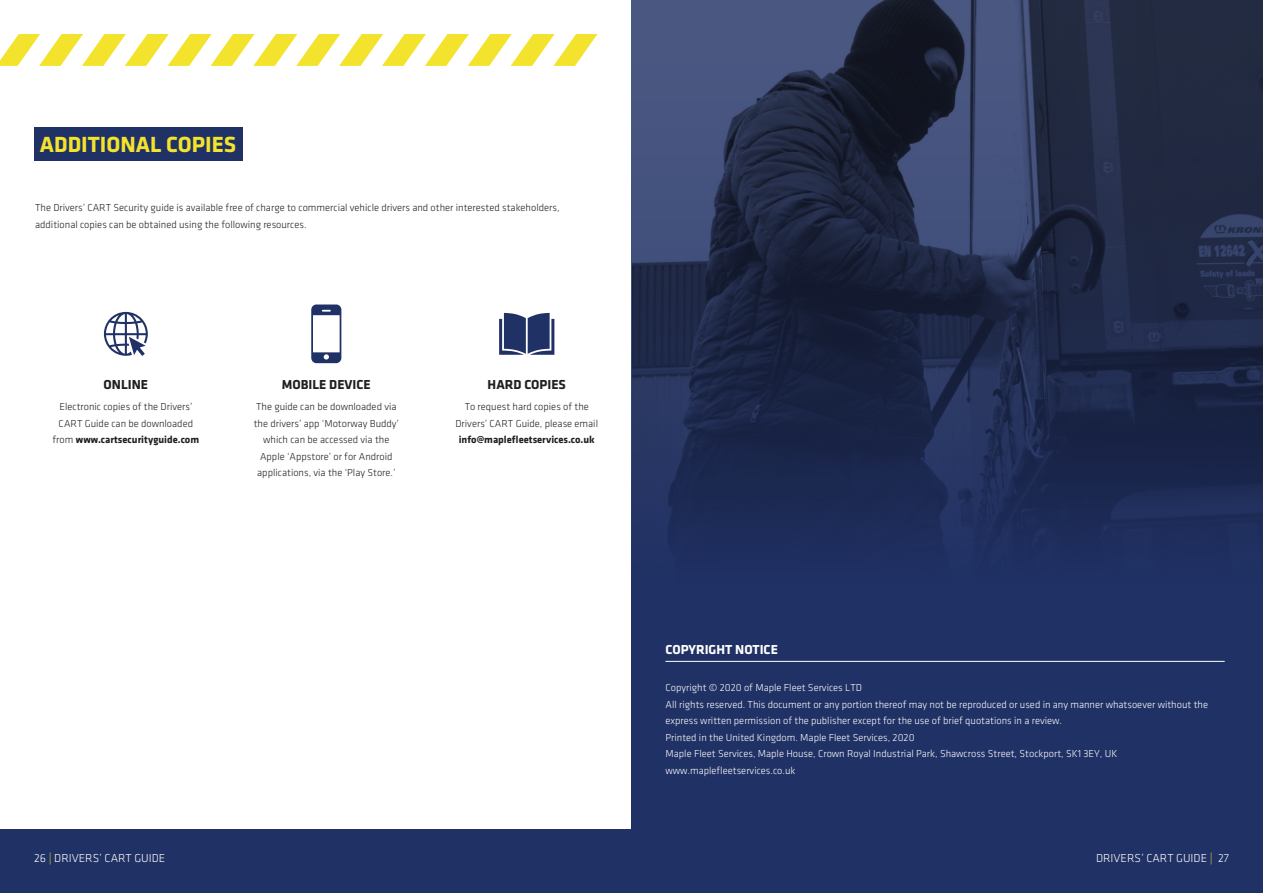
<style>
.page{position:relative;width:1263px;height:893px;background:#fff}
.page>*{position:absolute;margin:0;border:0;box-sizing:border-box;transform-origin:0 0}
.t1{font:700 22.8px "Klavika";color:#f3e32c}
.t2{font:700 13.5px "Klavika";color:#231f20}
.t3{font:700 13.5px "Klavika";color:#fff}
.t4{font:300 12px "Klavika";color:#fff}
.t5{font:300 10.5px/16.5px "Klavika";color:#231f20;text-align:center}
.t6{font:300 10.5px/16.5px "Klavika";color:#fff}
.t7{font:700 10.5px "Klavika";color:#231f20}
.s1{font-weight:700}
.s2{color:#f3e32c}
</style>
<div class="page">
<svg style="left:631px;top:0;width:632px;height:829px;background:#232f56"></svg>
<svg style="left:0;top:34px;width:597px;height:32px"></svg>
<div style="left:0;top:829px;width:1263px;height:64px;background:#203165"></div>
<div style="left:34px;top:128px;width:208px;height:33px;background:#203165"></div>
<svg style="left:104px;top:312px;width:44px;height:44px"></svg>
<svg style="left:311px;top:304px;width:30px;height:59px"></svg>
<svg style="left:499px;top:313px;width:55px;height:42px;background:#475580"></svg>
<hr style="left:665px;top:661px;width:560px;height:1px;background:#fff">
<h1 class="t1" style="left:40px;top:132px;width:198px">ADDITIONAL COPIES</h1>
<p class="t5" style="left:35px;top:200px;width:526px;text-align:left">The Drivers’ CART Security guide is available free of charge to commercial vehicle drivers and other interested stakeholders, additional copies can be obtained using the following resources.</p>
<p class="t2" style="left:104px;top:377px;width:46px">ONLINE</p>
<p class="t5" style="left:53px;top:398px;width:148px">Electronic copies of the Drivers’<br>CART Guide can be downloaded from <span class="s1">www.cartsecurityguide.com</span></p>
<p class="t2" style="left:282px;top:377px;width:90px">MOBILE DEVICE</p>
<p class="t5" style="left:254px;top:398px;width:147px">The guide can be downloaded via the drivers’ app ‘Motorway Buddy’ which can be accessed via the<br>Apple ‘Appstore’ or for Android applications, via the ‘Play Store.’</p>
<p class="t2" style="left:488px;top:377px;width:80px">HARD COPIES</p>
<p class="t5" style="left:455px;top:398px;width:144px">To request hard copies of the<br>Drivers’ CART Guide, please email</p>
<p class="t7" style="left:459px;top:434px;width:138px">info@maplefleetservices.co.uk</p>
<p class="t3" style="left:665px;top:642px;width:114px">COPYRIGHT NOTICE</p>
<p class="t6" style="left:665px;top:680px;width:544px">Copyright © 2020 of Maple Fleet Services LTD<br>All rights reserved. This document or any portion thereof may not be reproduced or used in any manner whatsoever without the express written permission of the publisher except for the use of brief quotations in a review.<br>Printed in the United Kingdom. Maple Fleet Services, 2020<br>Maple Fleet Services, Maple House, Crown Royal Industrial Park, Shawcross Street, Stockport, SK1 3EY, UK www.maplefleetservices.co.uk</p>
<p class="t4" style="left:34px;top:852px;width:133px">26 <span class="s2">|</span> DRIVERS’ CART GUIDE</p>
<p class="t4" style="left:1096px;top:852px;width:134px">DRIVERS’ CART GUIDE <span class="s2">|</span> 27</p>
</div>
